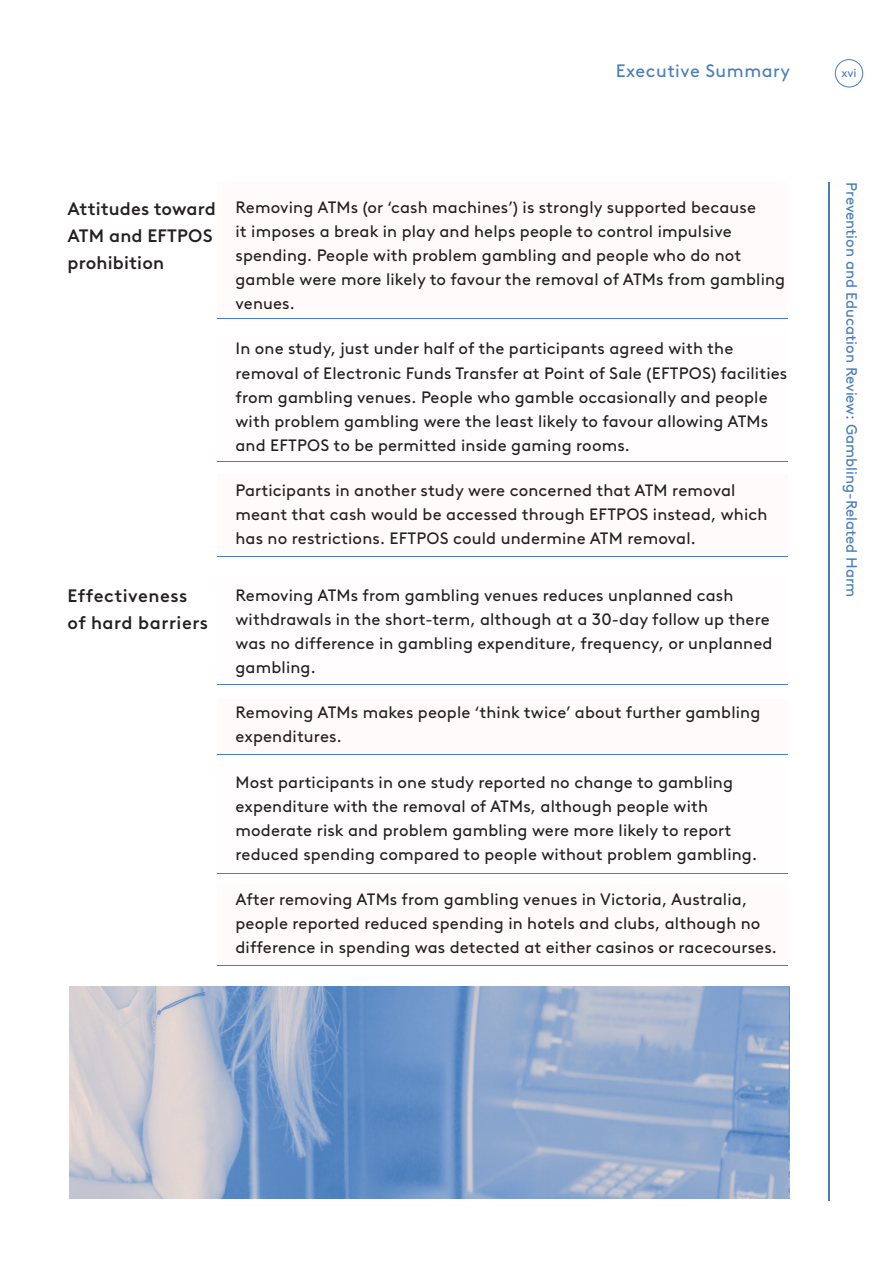
<style>
.page{position:relative;width:893px;height:1263px;background:#fff}
.page>*{position:absolute;margin:0;border:0;box-sizing:border-box;transform-origin:0 0}
.H3-Exec{font:500 18px/27px "Brown LL";letter-spacing:.01em;color:#242021}
.H3-Exec-2{font:500 18px/27px "Brown LL";letter-spacing:.03em;color:#242021}
.t1{font:18px "Brown LL";letter-spacing:.03em;color:#4a7ebc}
.List{font:16.5px/24px "Brown LL";letter-spacing:.01em;color:#242021}
.t2{font:15px "Brown LL";color:#4a7ebc}
.t3{font:12px "Brown LL";color:#4a7ebc}
</style>
<div class="page">
<div style="left:217px;top:182px;width:571px;height:137px;background:#fefbfa"></div>
<div style="left:217px;top:474px;width:571px;height:82px;background:#fefbfa"></div>
<div style="left:217px;top:699px;width:571px;height:56px;background:#fefbfa"></div>
<div style="left:217px;top:884px;width:571px;height:81px;background:#fefbfa"></div>
<img style="left:69px;top:986px;width:721px;height:213px">
<hr style="left:828px;top:182px;width:1px;height:1018px;background:#4a7ebc">
<div style="left:835px;top:59px;width:28px;height:28px;border:1px solid #4a7ebc;border-radius:50%"></div>
<p class="t1" style="left:616px;top:57px;width:176px">Executive Summary</p>
<p class="t3" style="left:841px;top:64px;width:17px">xvi</p>
<p class="H3-Exec" style="left:68px;top:193px;width:150px">Attitudes toward<br>ATM and EFTPOS prohibition</p>
<p class="H3-Exec-2" style="left:68px;top:581px;width:142px">Effectiveness of hard barriers</p>
<p class="List" style="left:235px;top:194px;width:551px">Removing ATMs (or ‘cash machines’) is strongly supported because<br>it imposes a break in play and helps people to control impulsive spending. People with problem gambling and people who do not gamble were more likely to favour the removal of ATMs from gambling venues.</p>
<p class="List" style="left:235px;top:335px;width:553px">In one study, just under half of the participants agreed with the removal of Electronic Funds Transfer at Point of Sale (EFTPOS) facilities from gambling venues. People who gamble occasionally and people with problem gambling were the least likely to favour allowing ATMs and EFTPOS to be permitted inside gaming rooms.</p>
<p class="List" style="left:235px;top:477px;width:533px">Participants in another study were concerned that ATM removal meant that cash would be accessed through EFTPOS instead, which has no restrictions. EFTPOS could undermine ATM removal.</p>
<p class="List" style="left:235px;top:582px;width:539px">Removing ATMs from gambling venues reduces unplanned cash withdrawals in the short-term, although at a 30-day follow up there was no difference in gambling expenditure, frequency, or unplanned gambling.</p>
<p class="List" style="left:235px;top:699px;width:526px">Removing ATMs makes people ‘think twice’ about further gambling expenditures.</p>
<p class="List" style="left:235px;top:769px;width:523px">Most participants in one study reported no change to gambling expenditure with the removal of ATMs, although people with moderate risk and problem gambling were more likely to report reduced spending compared to people without problem gambling.</p>
<p class="List" style="left:235px;top:886px;width:543px">After removing ATMs from gambling venues in Victoria, Australia, people reported reduced spending in hotels and clubs, although no difference in spending was detected at either casinos or racecourses.</p>
<p class="t2" style="left:863px;top:182px;width:416px;rotate:90deg">Prevention and Education Review: Gambling-Related Harm</p>
</div>
